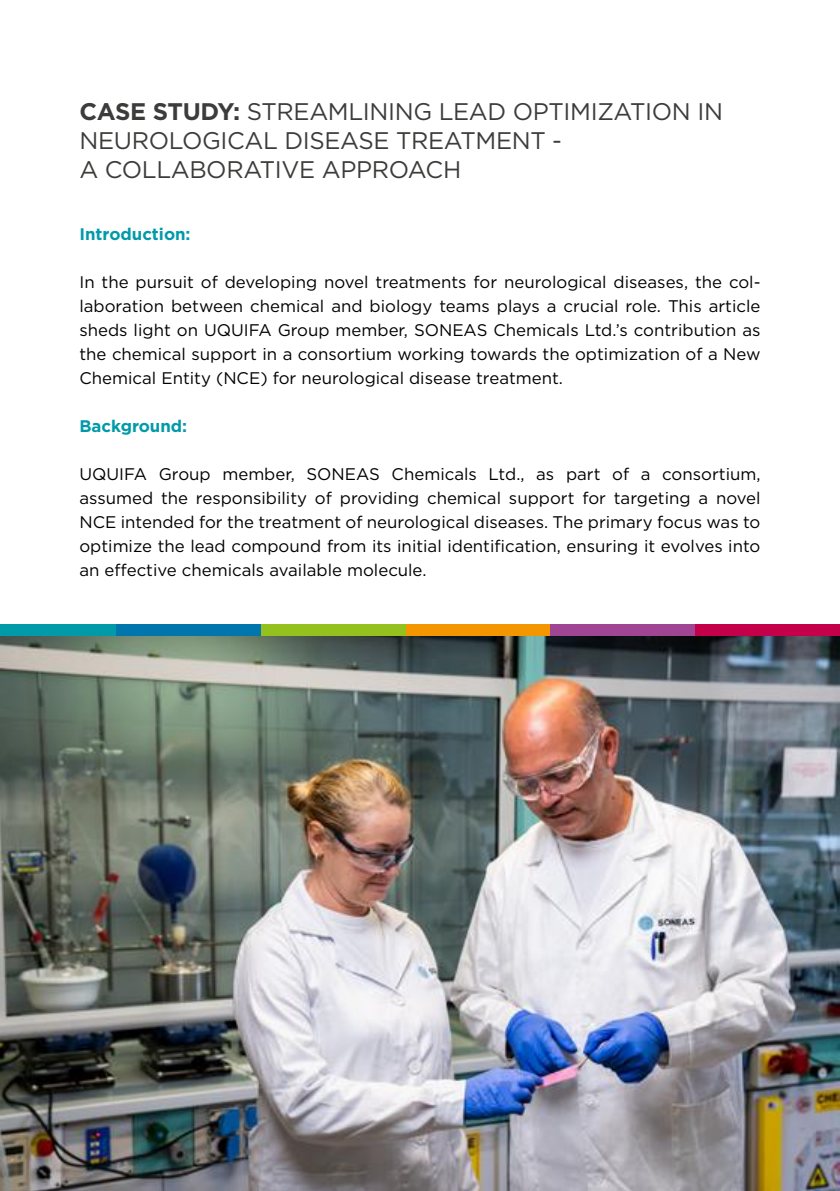
<style>
.page{position:relative;width:840px;height:1191px;background:#fff}
.page>*{position:absolute;margin:0;border:0;box-sizing:border-box;transform-origin:0 0}
.t1{font:24px/28.8px "Gotham";letter-spacing:-.015em;color:#3c3c3b}
.t2{font:16.8px/24px "Gotham";color:#000;text-align:justify}
.t3{font:700 16.8px "Gotham";color:#009aa9}
.s1{font-weight:700}
</style>
<div class="page">
<img style="left:0;top:636px;width:839px;height:555px">
<div style="left:0;top:624px;width:116px;height:12px;background:#009aa9"></div>
<div style="left:116px;top:624px;width:145px;height:12px;background:#0076ad"></div>
<div style="left:261px;top:624px;width:144px;height:12px;background:#94c11e"></div>
<div style="left:405px;top:624px;width:145px;height:12px;background:#f39600"></div>
<div style="left:550px;top:624px;width:144px;height:12px;background:#a04593"></div>
<div style="left:694px;top:624px;width:145px;height:12px;background:#c4004b"></div>
<svg style="left:839px;top:869px;width:1px;height:12px"></svg>
<h1 class="t1" style="left:79px;top:97px;width:644px"><span class="s1">CASE STUDY:</span> STREAMLINING LEAD OPTIMIZATION IN<br>NEUROLOGICAL DISEASE TREATMENT -<br>A COLLABORATIVE APPROACH</h1>
<p class="t3" style="left:79px;top:223px;width:113px">Introduction:</p>
<p class="t2" style="left:79px;top:270px;width:682px">In the pursuit of developing novel treatments for neurological diseases, the col&shy;laboration between chemical and biology teams plays a crucial role. This article sheds light on UQUIFA Group member, SONEAS Chemicals Ltd.’s contribution as the chemical support in a consortium working towards the optimization of a New Chemical Entity (NCE) for neurological disease treatment.</p>
<p class="t3" style="left:79px;top:415px;width:109px">Background:</p>
<p class="t2" style="left:79px;top:462px;width:682px">UQUIFA Group member, SONEAS Chemicals Ltd., as part of a consortium, assumed the responsibility of providing chemical support for targeting a novel NCE intended for the treatment of neurological diseases. The primary focus was to optimize the lead compound from its initial identification, ensuring it evolves into an effective chemicals available molecule.</p>
</div>
